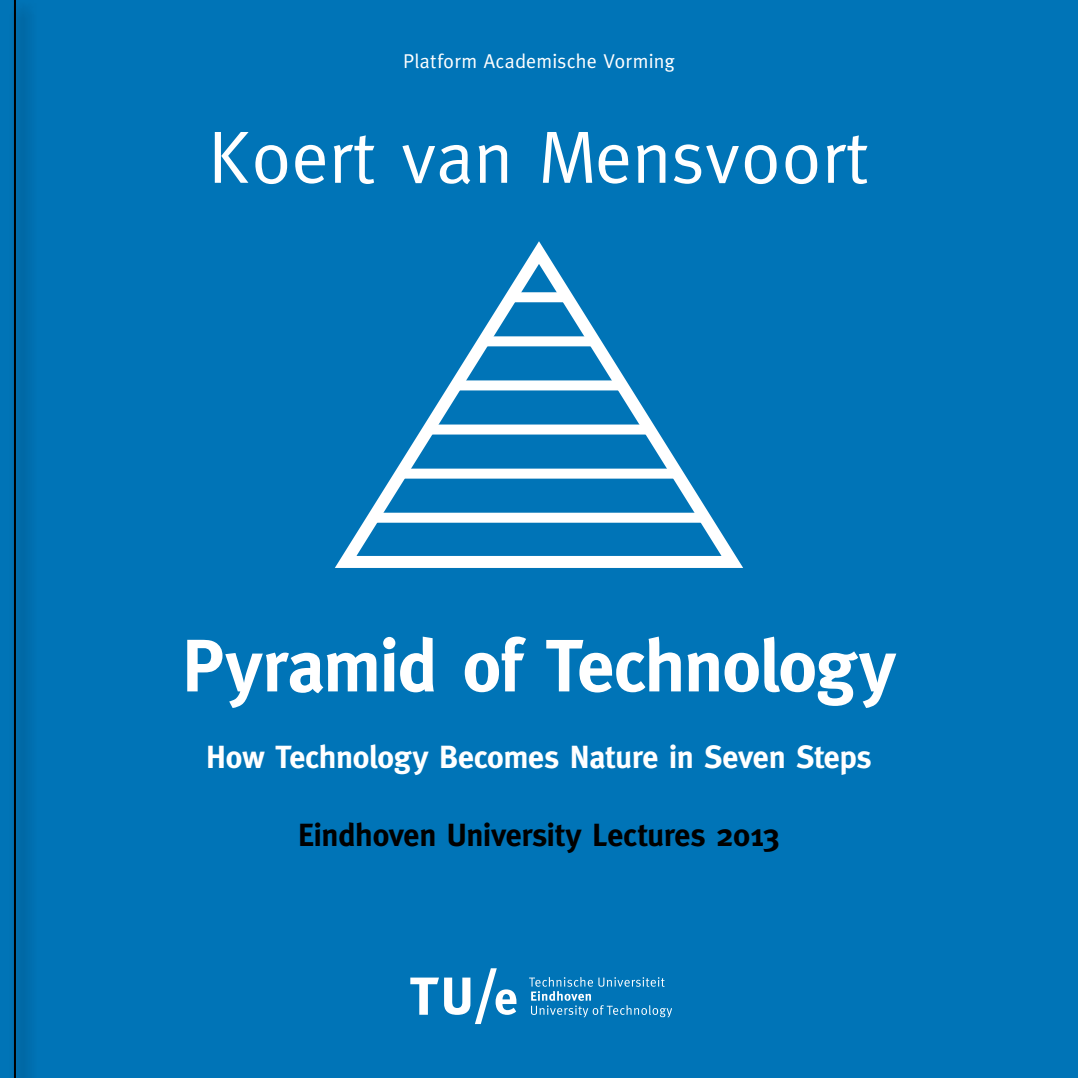
<style>
.page{position:relative;width:1078px;height:1078px;background:#fff}
.page>*{position:absolute;margin:0;border:0;box-sizing:border-box;transform-origin:0 0}
.t1{font:700 74px "Meta";letter-spacing:-.015em;color:#fff}
.t2{font:74px "Meta";color:#fff}
.t3{font:700 32px "Meta";letter-spacing:-.01em;color:#fff}
.t4{font:700 32px "Meta";letter-spacing:-.01em;color:#000}
.t5{font:20px "Meta";letter-spacing:.01em;color:#fff}
</style>
<div class="page">
<div style="left:0;top:0;width:1077px;height:1077px;background:#0074b7"></div>
<svg style="left:410px;top:968px;width:106px;height:55px"></svg>
<svg style="left:529px;top:977px;width:142px;height:40px"></svg>
<div style="left:9px;top:0;width:29px;height:1077px;background:#006dac"></div>
<hr style="left:14px;top:0;width:2px;height:1077px;background:#000">
<svg style="left:335px;top:241px;width:408px;height:327px"></svg>
<div style="left:372px;top:512px;width:333px;height:10px;background:#fff"></div>
<div style="left:401px;top:468px;width:276px;height:10px;background:#fff"></div>
<div style="left:428px;top:424px;width:221px;height:10px;background:#fff"></div>
<div style="left:455px;top:380px;width:166px;height:10px;background:#fff"></div>
<div style="left:483px;top:336px;width:111px;height:10px;background:#fff"></div>
<div style="left:510px;top:292px;width:56px;height:10px;background:#fff"></div>
<p class="t5" style="left:403px;top:49px;width:273px">Platform Academische Vorming</p>
<h1 class="t2" style="left:209px;top:114px;width:662px">Koert van Mensvoort</h1>
<h1 class="t1" style="left:182px;top:622px;width:714px">Pyramid of Technology</h1>
<p class="t3" style="left:206px;top:737px;width:667px">How Technology Becomes Nature in Seven Steps</p>
<p class="t4" style="left:298px;top:816px;width:483px">Eindhoven University Lectures 2013</p>
</div>
